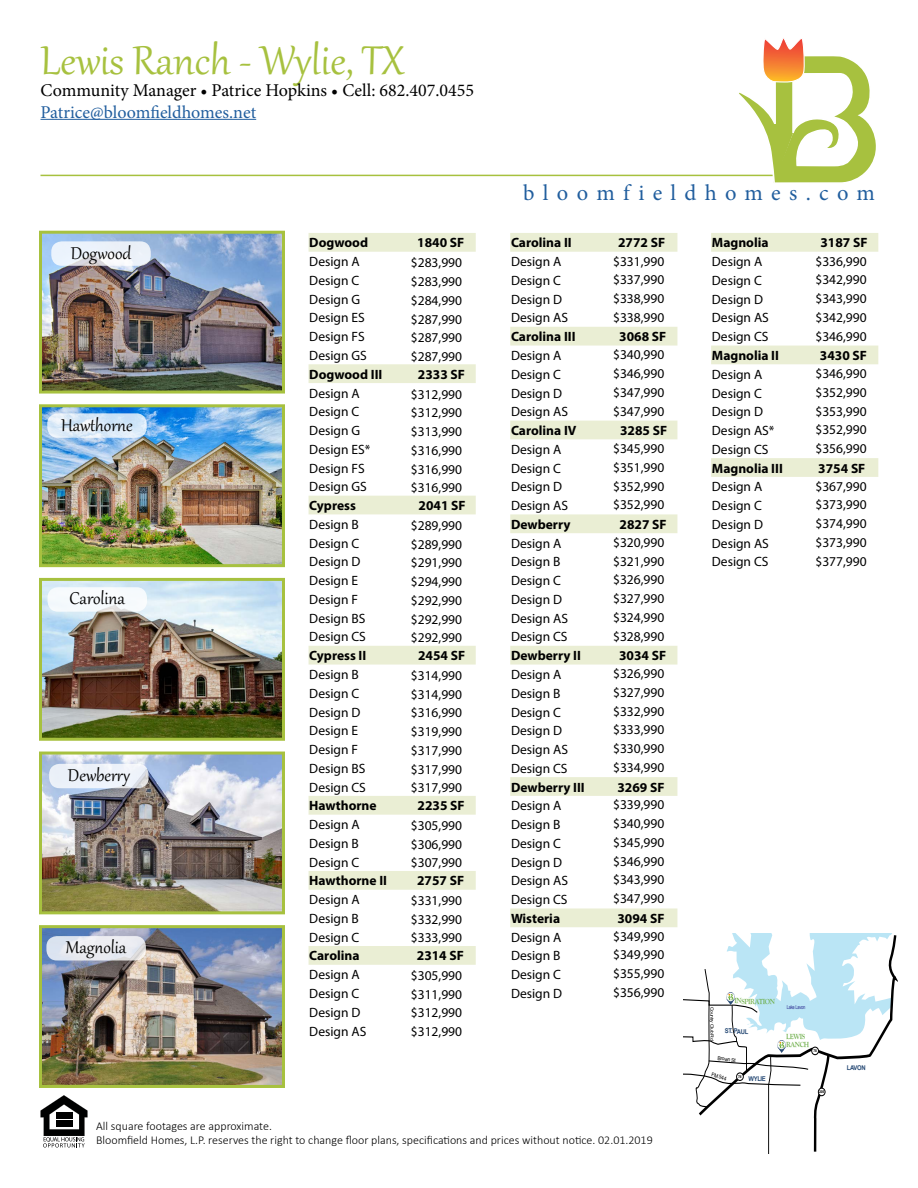
<style>
.page{position:relative;width:918px;height:1188px;background:#fff}
.page>*{position:absolute;margin:0;border:0;box-sizing:border-box;transform-origin:0 0}
.t1{font:49.5px "Gabriola";color:#a7c13f}
.t2{font:22.5px "Minion Pro";letter-spacing:.37em;color:#215e9e}
.t3{font:21px "Gabriola";color:#000}
.t4{font:18px "Minion Pro";color:#000}
.t5{font:18px "Minion Pro";color:#215e9e}
.t6{font:13.5px/18.8px "Myriad Pro";color:#000;text-align:justify}
.t7{font:700 13.5px "Myriad Pro";color:#000}
.t8{font:300 12px/13.5px "Calibri";color:#000}
.t9{font:700 7.65px/7.9px "Goudy Old Style T";color:#6bad46;scale:.88 1}
.t10{font:700 6.6px "Arial";color:#274a75;scale:.88 1}
.t11{font:5.55px "Arial Narrow";color:#2e3092;scale:.88 1}
.t12{font:5.55px "Arial";color:#000;scale:.89 1}
.t13{font:5.4px "Arial";color:#000;scale:.9 1}
.t14{font:4.5px "Arial";letter-spacing:-.05em;color:#000;scale:1.13 1}
.t15{font:700 3.75px "Arial";letter-spacing:-.05em;color:#000;scale:.88 1}
</style>
<div class="page">
<hr style="left:40px;top:119px;width:216px;height:1px;background:#215e9e">
<hr style="left:40px;top:175px;width:775px;height:1px;background:#a7c13f">
<svg style="left:736px;top:38px;width:140px;height:145px"></svg>
<svg style="left:40px;top:1095px;width:48px;height:53px"></svg>
<div style="left:56px;top:1112px;width:16px;height:7px;background:#000"></div>
<div style="left:56px;top:1121px;width:16px;height:6px;background:#000"></div>
<img style="left:43px;top:235px;width:238px;height:155px">
<div style="left:39px;top:231px;width:246px;height:163px;border:3px solid #a7c13f"></div>
<svg style="left:51px;top:241px;width:100px;height:25px;fill:#ebf2fb"></svg>
<img style="left:43px;top:408px;width:238px;height:155px">
<div style="left:39px;top:404px;width:246px;height:163px;border:3px solid #a7c13f"></div>
<svg style="left:47px;top:413px;width:100px;height:25px;background:#d8e8f7"></svg>
<img style="left:43px;top:929px;width:238px;height:155px">
<div style="left:39px;top:925px;width:246px;height:163px;border:3px solid #a7c13f"></div>
<svg style="left:46px;top:936px;width:100px;height:25px;background:#e3e6ed"></svg>
<img style="left:43px;top:756px;width:238px;height:154px">
<div style="left:39px;top:752px;width:246px;height:162px;border:3px solid #a7c13f"></div>
<svg style="left:49px;top:764px;width:100px;height:24px;fill:#edf2fa"></svg>
<img style="left:43px;top:582px;width:238px;height:155px">
<div style="left:39px;top:578px;width:246px;height:163px;border:3px solid #a7c13f"></div>
<div style="left:48px;top:587px;width:99px;height:25px;background:#f6fafd;border-radius:11px"></div>
<svg style="left:684px;top:933px;width:213px;height:221px"></svg>
<svg style="left:309px;top:233px;width:167px;height:732px"></svg>
<svg style="left:510px;top:233px;width:167px;height:694px"></svg>
<svg style="left:711px;top:233px;width:167px;height:244px"></svg>
<h1 class="t1" style="left:40px;top:28px;width:366px">Lewis Ranch - Wylie, TX</h1>
<h3 class="t4" style="left:40px;top:78px;width:435px">Community Manager • Patrice Hopkins • Cell: 682.407.0455</h3>
<h3 class="t5" style="left:40px;top:100px;width:217px">Patrice@bloomfieldhomes.net</h3>
<h3 class="t3" style="left:71px;top:239px;width:62px">Dogwood</h3>
<h3 class="t3" style="left:61px;top:411px;width:73px">Hawthorne</h3>
<h3 class="t3" style="left:69px;top:585px;width:57px">Carolina</h3>
<h3 class="t3" style="left:68px;top:761px;width:63px">Dewberry</h3>
<h3 class="t3" style="left:66px;top:934px;width:62px">Magnolia</h3>
<p class="t7" style="left:309px;top:234px;width:60px">Dogwood</p>
<p class="t7" style="left:417px;top:234px;width:49px">1840 SF</p>
<p class="t6" style="left:309px;top:252px;width:59px;text-align:left">Design A<br>Design C<br>Design G<br>Design ES<br>Design FS<br>Design GS</p>
<p class="t7" style="left:309px;top:365px;width:75px">Dogwood III</p>
<p class="t7" style="left:418px;top:365px;width:49px">2333 SF</p>
<p class="t6" style="left:309px;top:383px;width:63px;text-align:left">Design A<br>Design C<br>Design G<br>Design ES*<br>Design FS<br>Design GS</p>
<p class="t7" style="left:309px;top:497px;width:48px">Cypress</p>
<p class="t7" style="left:419px;top:497px;width:49px">2041 SF</p>
<p class="t6" style="left:309px;top:515px;width:58px;text-align:left">Design B<br>Design C<br>Design D<br>Design E<br>Design F<br>Design BS<br>Design CS</p>
<p class="t7" style="left:309px;top:647px;width:59px">Cypress II</p>
<p class="t7" style="left:418px;top:647px;width:49px">2454 SF</p>
<p class="t6" style="left:309px;top:665px;width:58px;text-align:left">Design B<br>Design C<br>Design D<br>Design E<br>Design F<br>Design BS<br>Design CS</p>
<p class="t7" style="left:309px;top:797px;width:69px">Hawthorne</p>
<p class="t7" style="left:418px;top:797px;width:49px">2235 SF</p>
<p class="t6" style="left:309px;top:815px;width:52px">Design A Design B Design C</p>
<p class="t7" style="left:309px;top:872px;width:79px">Hawthorne II</p>
<p class="t7" style="left:417px;top:872px;width:49px">2757 SF</p>
<p class="t6" style="left:309px;top:890px;width:52px">Design A Design B Design C</p>
<p class="t7" style="left:309px;top:947px;width:52px">Carolina</p>
<p class="t7" style="left:417px;top:947px;width:49px">2314 SF</p>
<p class="t6" style="left:309px;top:965px;width:59px;text-align:left">Design A<br>Design C<br>Design D<br>Design AS</p>
<p class="t6" style="left:411px;top:253px;width:53px">$283,990 $283,990 $284,990 $287,990 $287,990 $287,990</p>
<p class="t6" style="left:411px;top:384px;width:53px">$312,990 $312,990 $313,990 $316,990 $316,990 $316,990</p>
<p class="t6" style="left:411px;top:516px;width:53px">$289,990 $289,990 $291,990 $294,990 $292,990 $292,990 $292,990</p>
<p class="t6" style="left:411px;top:666px;width:53px">$314,990 $314,990 $316,990 $319,990 $317,990 $317,990 $317,990</p>
<p class="t6" style="left:411px;top:816px;width:53px">$305,990 $306,990 $307,990</p>
<p class="t6" style="left:411px;top:891px;width:53px">$331,990 $332,990 $333,990</p>
<p class="t6" style="left:411px;top:966px;width:53px">$305,990 $311,990 $312,990 $312,990</p>
<h2 class="t2" style="left:523px;top:178px;width:353px">bloomfieldhomes.com</h2>
<p class="t7" style="left:511px;top:234px;width:62px">Carolina II</p>
<p class="t7" style="left:618px;top:234px;width:49px">2772 SF</p>
<p class="t6" style="left:511px;top:252px;width:59px;text-align:left">Design A<br>Design C<br>Design D<br>Design AS</p>
<p class="t7" style="left:511px;top:328px;width:66px">Carolina III</p>
<p class="t7" style="left:619px;top:328px;width:49px">3068 SF</p>
<p class="t6" style="left:511px;top:346px;width:59px;text-align:left">Design A<br>Design C<br>Design D<br>Design AS</p>
<p class="t7" style="left:511px;top:422px;width:67px">Carolina IV</p>
<p class="t7" style="left:620px;top:422px;width:49px">3285 SF</p>
<p class="t6" style="left:511px;top:440px;width:59px;text-align:left">Design A<br>Design C<br>Design D<br>Design AS</p>
<p class="t7" style="left:511px;top:516px;width:61px">Dewberry</p>
<p class="t7" style="left:620px;top:516px;width:49px">2827 SF</p>
<p class="t6" style="left:511px;top:534px;width:59px;text-align:left">Design A<br>Design B<br>Design C<br>Design D<br>Design AS<br>Design CS</p>
<p class="t7" style="left:511px;top:647px;width:71px">Dewberry II</p>
<p class="t7" style="left:619px;top:647px;width:49px">3034 SF</p>
<p class="t6" style="left:511px;top:665px;width:59px;text-align:left">Design A<br>Design B<br>Design C<br>Design D<br>Design AS<br>Design CS</p>
<p class="t7" style="left:511px;top:778px;width:75px">Dewberry III</p>
<p class="t7" style="left:617px;top:778px;width:49px">3269 SF</p>
<p class="t6" style="left:511px;top:796px;width:59px;text-align:left">Design A<br>Design B<br>Design C<br>Design D<br>Design AS<br>Design CS</p>
<p class="t7" style="left:511px;top:910px;width:51px">Wisteria</p>
<p class="t7" style="left:617px;top:910px;width:49px">3094 SF</p>
<p class="t6" style="left:511px;top:928px;width:53px;text-align:left">Design A<br>Design B<br>Design C<br>Design D</p>
<p class="t6" style="left:613px;top:252px;width:53px">$331,990 $337,990 $338,990 $338,990</p>
<p class="t6" style="left:613px;top:345px;width:53px">$340,990 $346,990 $347,990 $347,990</p>
<p class="t6" style="left:613px;top:439px;width:53px">$345,990 $351,990 $352,990 $352,990</p>
<p class="t6" style="left:613px;top:533px;width:53px">$320,990 $321,990 $326,990 $327,990 $324,990 $328,990</p>
<p class="t6" style="left:613px;top:664px;width:53px">$326,990 $327,990 $332,990 $333,990 $330,990 $334,990</p>
<p class="t6" style="left:613px;top:795px;width:53px">$339,990 $340,990 $345,990 $346,990 $343,990 $347,990</p>
<p class="t6" style="left:613px;top:927px;width:53px">$349,990 $349,990 $355,990 $356,990</p>
<p class="t7" style="left:712px;top:234px;width:58px">Magnolia</p>
<p class="t7" style="left:820px;top:234px;width:49px">3187 SF</p>
<p class="t6" style="left:712px;top:252px;width:59px;text-align:left">Design A<br>Design C<br>Design D<br>Design AS<br>Design CS</p>
<p class="t7" style="left:712px;top:347px;width:69px">Magnolia II</p>
<p class="t7" style="left:820px;top:347px;width:49px">3430 SF</p>
<p class="t6" style="left:712px;top:365px;width:64px;text-align:left">Design A<br>Design C<br>Design D<br>Design AS*<br>Design CS</p>
<p class="t7" style="left:712px;top:459px;width:72px">Magnolia III</p>
<p class="t7" style="left:818px;top:459px;width:49px">3754 SF</p>
<p class="t6" style="left:712px;top:477px;width:59px;text-align:left">Design A<br>Design C<br>Design D<br>Design AS<br>Design CS</p>
<p class="t6" style="left:815px;top:252px;width:53px">$336,990 $342,990 $343,990 $342,990 $346,990</p>
<p class="t6" style="left:815px;top:364px;width:53px">$346,990 $352,990 $353,990 $352,990 $356,990</p>
<p class="t6" style="left:815px;top:477px;width:53px">$367,990 $373,990 $374,990 $373,990 $377,990</p>
<p class="t14" style="left:715px;top:1007px;width:32px;rotate:90deg">Country Club Rd</p>
<p class="t9" style="left:735px;top:997px;width:47px;rotate:1deg">INSPIRATION</p>
<p class="t10" style="left:725px;top:1026px;width:28px;rotate:1deg">ST. PAUL</p>
<p class="t12" style="left:718px;top:1054px;width:22px;rotate:7deg">Brown St</p>
<p class="t13" style="left:713px;top:1070px;width:19px;rotate:19deg">FM 544</p>
<p class="t15" style="left:738px;top:1074px;width:5px">78</p>
<p class="t10" style="left:749px;top:1074px;width:21px;rotate:1deg">WYLIE</p>
<p class="t11" style="left:787px;top:1003px;width:22px;rotate:1deg">Lake Lavon</p>
<p class="t9" style="left:786px;top:1032px;width:28px;rotate:1deg">LEWIS<br>RANCH</p>
<p class="t15" style="left:813px;top:1048px;width:5px">78</p>
<p class="t15" style="left:819px;top:1089px;width:7px">205</p>
<p class="t10" style="left:847px;top:1063px;width:23px;rotate:1deg">LAVON</p>
<p class="t8" style="left:96px;top:1119px;width:558px">All square footages are approximate.<br>Bloomfield Homes, L.P. reserves the right to change floor plans, specifications and prices without notice. 02.01.2019</p>
</div>
